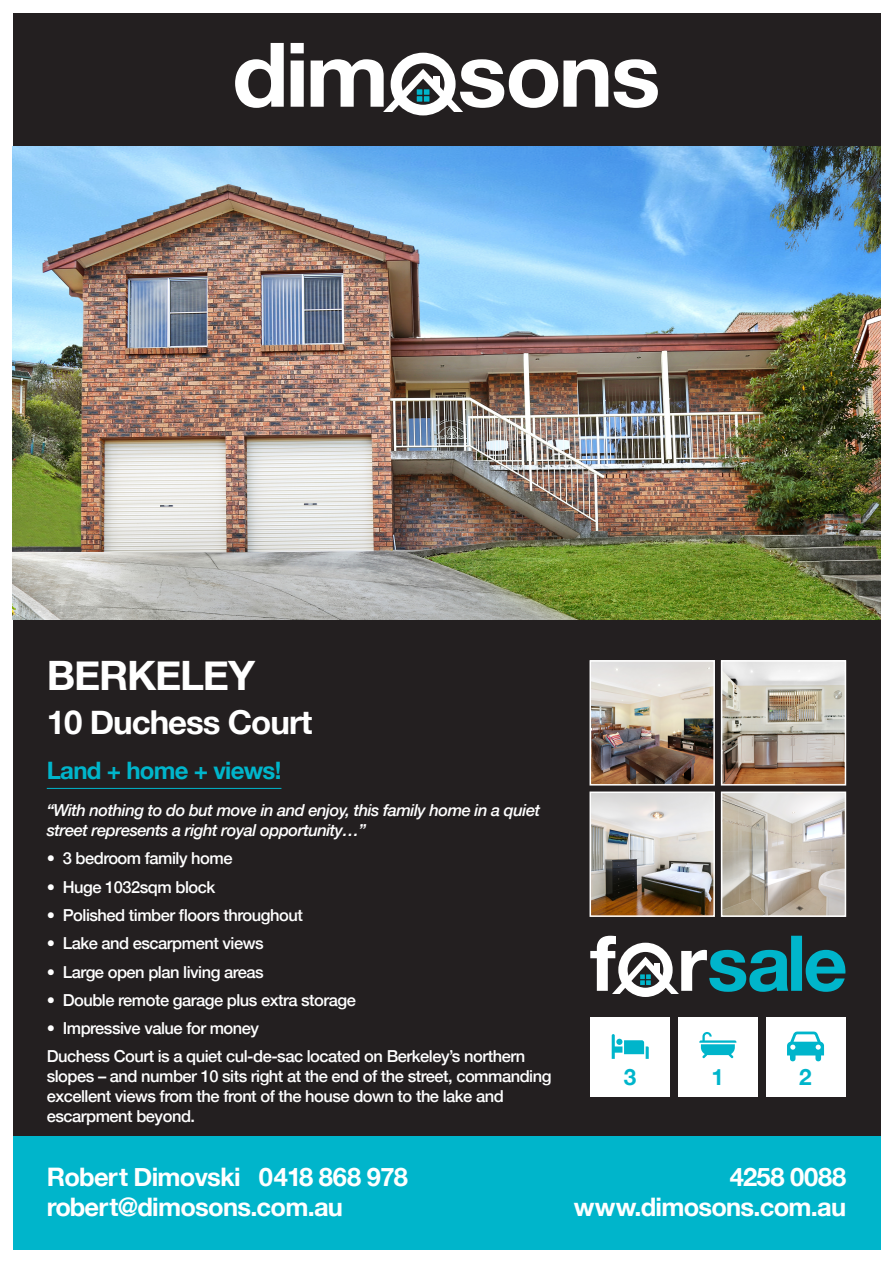
<style>
.page{position:relative;width:893px;height:1263px;background:#fff}
.page>*{position:absolute;margin:0;border:0;box-sizing:border-box;transform-origin:0 0}
.t1{font:700 40.5px "Helvetica Neue";letter-spacing:-.03em;color:#fff}
.t2{font:700 33px "Helvetica Neue";letter-spacing:-.03em;color:#fff}
.t3{font:700 25.5px "Helvetica Neue";letter-spacing:-.03em;color:#fff}
.t4{font:700 25.5px "Helvetica Neue";letter-spacing:-.01em;color:#fff}
.Property_Tag_Line{font:700 24px "Helvetica Neue";letter-spacing:-.03em;color:#00b5cb}
.t5{font:700 22.5px "Helvetica Neue";color:#00b5cb}
.t6{font:500 16.5px/19.8px "Helvetica Neue";letter-spacing:-.03em;color:#fff}
.Property_Tag_Line-2{font:italic 500 16.5px/19.8px "Helvetica Neue";letter-spacing:-.03em;color:#fff}
</style>
<div class="page">
<div style="left:13px;top:13px;width:867px;height:134px;background:#231f20"></div>
<div style="left:13px;top:619px;width:867px;height:517px;background:#231f20"></div>
<svg style="left:235px;top:43px;width:49px;height:65px"></svg>
<svg style="left:291px;top:43px;width:13px;height:64px"></svg>
<svg style="left:614px;top:59px;width:44px;height:49px"></svg>
<svg style="left:311px;top:53px;width:297px;height:62px"></svg>
<div style="left:13px;top:1136px;width:867px;height:114px;background:#00b5cb"></div>
<img style="left:13px;top:147px;width:867px;height:473px">
<svg style="left:590px;top:936px;width:256px;height:61px"></svg>
<img style="left:592px;top:663px;width:120px;height:119px">
<div style="left:589px;top:660px;width:126px;height:125px;border:2px solid #fff"></div>
<img style="left:592px;top:794px;width:120px;height:120px">
<div style="left:589px;top:791px;width:126px;height:126px;border:2px solid #fff"></div>
<img style="left:724px;top:663px;width:119px;height:119px">
<div style="left:721px;top:660px;width:125px;height:125px;border:2px solid #fff"></div>
<div style="left:590px;top:1016px;width:80px;height:80px;background:#fff"></div>
<svg style="left:612px;top:1034px;width:37px;height:25px"></svg>
<div style="left:678px;top:1016px;width:80px;height:80px;background:#fff"></div>
<svg style="left:699px;top:1032px;width:37px;height:26px"></svg>
<div style="left:766px;top:1016px;width:79px;height:80px;background:#fff"></div>
<svg style="left:787px;top:1031px;width:37px;height:30px"></svg>
<hr style="left:47px;top:788px;width:234px;height:1px;background:#00b5cb">
<img style="left:724px;top:794px;width:119px;height:120px">
<div style="left:721px;top:791px;width:125px;height:126px;border:2px solid #fff"></div>
<p class="t1" style="left:47px;top:643px;width:210px">BERKELEY</p>
<p class="t2" style="left:47px;top:696px;width:267px">10 Duchess Court</p>
<p class="Property_Tag_Line" style="left:47px;top:752px;width:236px">Land + home + views!</p>
<p class="Property_Tag_Line-2" style="left:47px;top:799px;width:495px">“With nothing to do but move in and enjoy, this family home in a quiet street represents a right royal opportunity…”</p>
<p class="t6" style="left:47px;top:847px;width:187px">• 3 bedroom family home</p>
<p class="t6" style="left:47px;top:875px;width:170px">• Huge 1032sqm block</p>
<p class="t6" style="left:47px;top:904px;width:258px">• Polished timber floors throughout</p>
<p class="t6" style="left:47px;top:932px;width:218px">• Lake and escarpment views</p>
<p class="t6" style="left:47px;top:960px;width:218px">• Large open plan living areas</p>
<p class="t6" style="left:47px;top:989px;width:311px">• Double remote garage plus extra storage</p>
<p class="t6" style="left:47px;top:1017px;width:214px">• Impressive value for money</p>
<p class="t6" style="left:47px;top:1045px;width:506px">Duchess Court is a quiet cul-de-sac located on Berkeley’s northern slopes – and number 10 sits right at the end of the street, commanding excellent views from the front of the house down to the lake and escarpment beyond.</p>
<p class="t3" style="left:47px;top:1156px;width:363px">Robert Dimovski 0418 868 978</p>
<p class="t3" style="left:47px;top:1187px;width:298px">robert@dimosons.com.au</p>
<p class="t5" style="left:624px;top:1059px;width:14px">3</p>
<p class="t5" style="left:712px;top:1059px;width:14px">1</p>
<p class="t5" style="left:799px;top:1059px;width:14px">2</p>
<p class="t4" style="left:730px;top:1156px;width:118px">4258 0088</p>
<p class="t3" style="left:574px;top:1187px;width:274px">www.dimosons.com.au</p>
</div>
